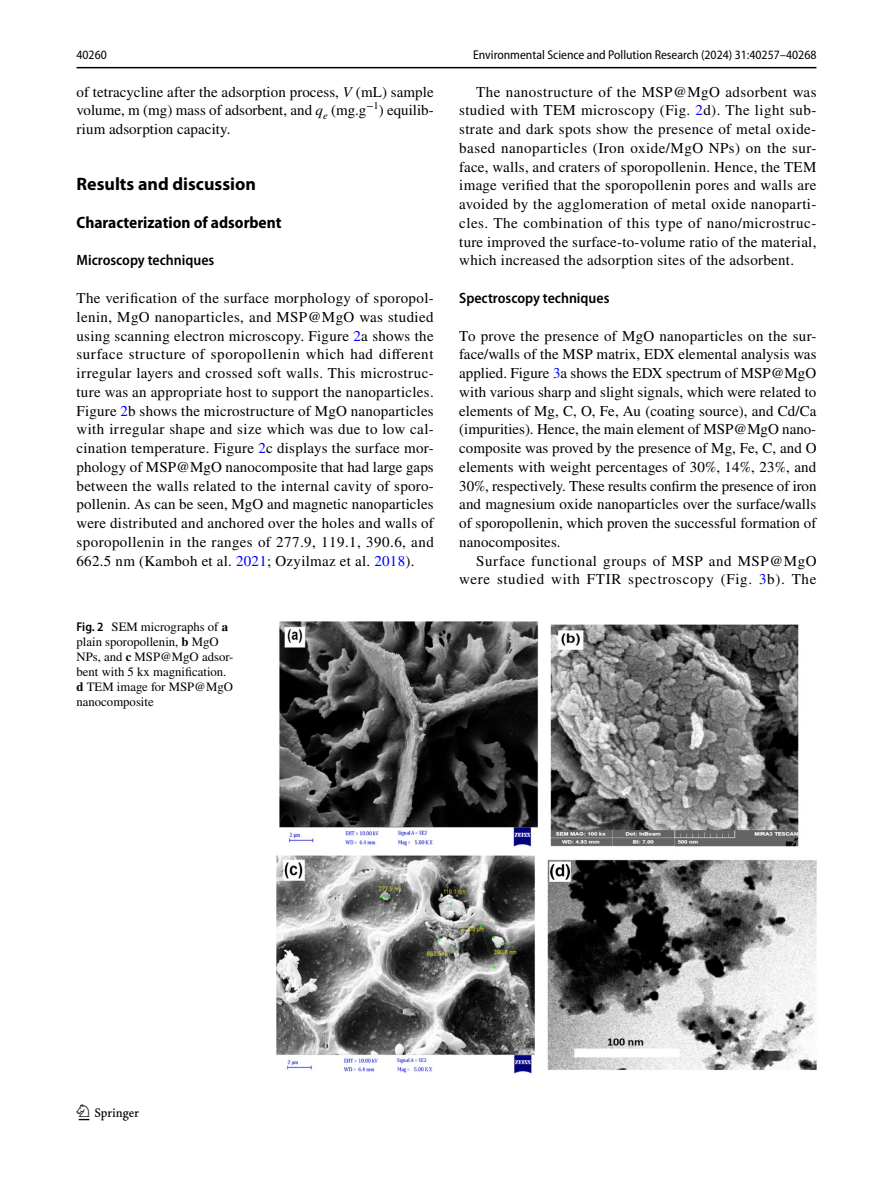
<style>
.page{position:relative;width:893px;height:1187px;background:#fff}
.page>*{position:absolute;margin:0;border:0;box-sizing:border-box;transform-origin:0 0}
.t1{font:22.5px "Springnew Regular 2";color:#000}
.t2{font:700 18px "Myriad Pro";color:#000}
.t3{font:700 semi-condensed 16.5px "Myriad Pro";color:#000}
.t4{font:15px/18.8px "STIX";letter-spacing:.02em;color:#000;text-align:justify}
.t5{font:15px/18.8px "STIX";letter-spacing:.04em;color:#000;text-align:right}
.t6{font:600 semi-condensed 15px "Myriad Pro";color:#000}
.t7{font:12.75px/15px "STIX";color:#000}
.t8{font:semi-condensed 12.75px "Myriad Pro";color:#000}
.s1{font-style:italic}
.s2{color:#00f}
.s3{font-family:"Myriad Pro";font-weight:600;font-stretch:semi-condensed}
.s4{font-weight:700}
</style>
<div class="page">
<hr style="left:77px;top:67px;width:739px;height:1px;background:#000">
<img style="left:276px;top:621px;width:540px;height:452px">
<p class="t8" style="left:77px;top:48px;width:32px">40260</p>
<p class="t8" style="left:473px;top:48px;width:345px">Environmental Science and Pollution Research (2024) 31:40257–40268</p>
<p class="t4" style="left:77px;top:83px;width:359px">of tetracycline after the adsorption process, <span class="s1">V</span> (mL) sample volume, m (mg) mass of adsorbent, and <span class="s1">q</span><sub>e</sub> (mg.g<sup>−1</sup>) equilib&shy;rium adsorption capacity.</p>
<p class="t2" style="left:77px;top:173px;width:181px">Results and discussion</p>
<p class="t3" style="left:77px;top:213px;width:206px">Characterization of adsorbent</p>
<p class="t6" style="left:77px;top:252px;width:139px">Microscopy techniques</p>
<p class="t4" style="left:77px;top:289px;width:359px">The verification of the surface morphology of sporopol&shy;lenin, MgO nanoparticles, and MSP@MgO was studied using scanning electron microscopy. Figure <span class="s2">2</span>a shows the surface structure of sporopollenin which had different irregular layers and crossed soft walls. This microstruc&shy;ture was an appropriate host to support the nanoparticles.<br>Figure <span class="s2">2</span>b shows the microstructure of MgO nanoparticles with irregular shape and size which was due to low cal&shy;cination temperature. Figure <span class="s2">2</span>c displays the surface mor&shy;phology of MSP@MgO nanocomposite that had large gaps between the walls related to the internal cavity of sporo&shy;pollenin. As can be seen, MgO and magnetic nanoparticles were distributed and anchored over the holes and walls of sporopollenin in the ranges of 277.9, 119.1, 390.6, and 662.5 nm (Kamboh et al. <span class="s2">2021</span>; Ozyilmaz et al. <span class="s2">2018</span>).</p>
<p class="t7" style="left:77px;top:619px;width:158px"><span class="s3">Fig. 2</span> SEM micrographs of <span class="s4">a </span>plain sporopollenin, <span class="s4">b</span> MgO<br>NPs, and <span class="s4">c</span> MSP@MgO adsor&shy;bent with 5 kx magnification. <span class="s4">d</span> TEM image for MSP@MgO nanocomposite</p>
<p class="t4" style="left:459px;top:83px;width:359px;text-indent:17px">The nanostructure of the MSP@MgO adsorbent was studied with TEM microscopy (Fig. <span class="s2">2</span>d). The light sub&shy;strate and dark spots show the presence of metal oxide&shy;based nanoparticles (Iron oxide/MgO NPs) on the sur&shy;face, walls, and craters of sporopollenin. Hence, the TEM image verified that the sporopollenin pores and walls are avoided by the agglomeration of metal oxide nanoparti&shy;cles. The combination of this type of nano/microstruc&shy;ture improved the surface-to-volume ratio of the material, which increased the adsorption sites of the adsorbent.</p>
<p class="t6" style="left:459px;top:290px;width:152px">Spectroscopy techniques</p>
<p class="t4" style="left:459px;top:327px;width:359px">To prove the presence of MgO nanoparticles on the sur&shy;face/walls of the MSP matrix, EDX elemental analysis was applied. Figure <span class="s2">3</span>a shows the EDX spectrum of MSP@MgO with various sharp and slight signals, which were related to elements of Mg, C, O, Fe, Au (coating source), and Cd/Ca (impurities). Hence, the main element of MSP@MgO nano&shy;composite was proved by the presence of Mg, Fe, C, and O elements with weight percentages of 30%, 14%, 23%, and 30%, respectively. These results confirm the presence of iron and magnesium oxide nanoparticles over the surface/walls of sporopollenin, which proven the successful formation of nanocomposites.</p>
<p class="t5" style="left:459px;top:552px;width:359px">Surface functional groups of MSP and MSP@MgO were studied with FTIR spectroscopy (Fig. <span class="s2">3</span>b). The</p>
<h1 class="t1" style="left:79px;top:1104px;width:62px">1 3</h1>
</div>
